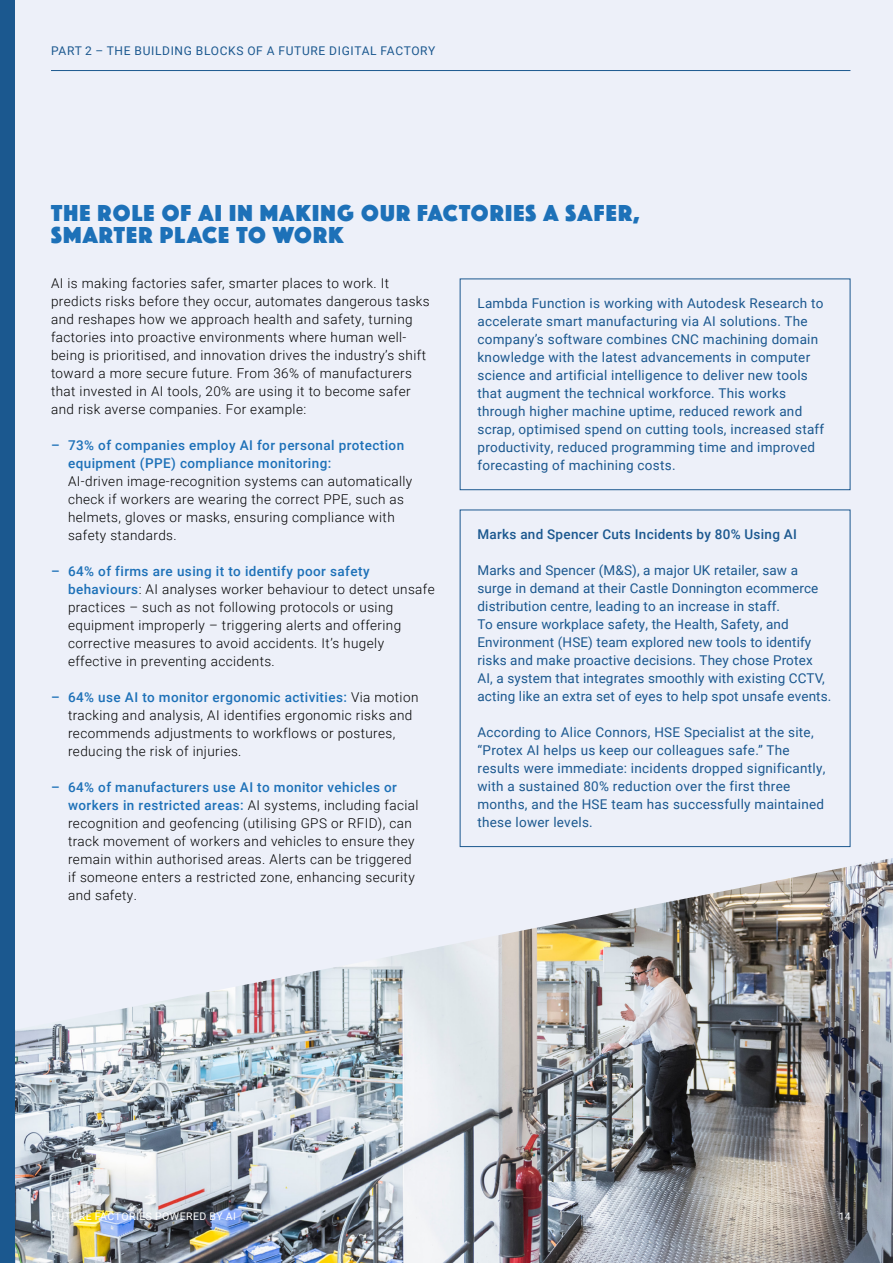
<style>
.page{position:relative;width:893px;height:1263px;background:#edf0f9}
.page>*{position:absolute;margin:0;border:0;box-sizing:border-box;transform-origin:0 0}
.t1{font:24px/22.5px "Phosphate Solid";letter-spacing:.05em;color:#1d71b8}
.t2{font:300 13.5px/18px "Roboto";letter-spacing:.03em;color:#000}
.t3{font:13.5px/18px "Roboto";letter-spacing:.02em;color:#1b588f}
.t4{font:500 13.5px/18px "Roboto";letter-spacing:.03em;color:#1d71b8}
.t5{font:500 13.5px "Roboto";letter-spacing:.02em;color:#1b588f}
.t6{font:12px "Roboto";letter-spacing:.055em;color:#1b588f}
.t7{font:10.5px "Roboto";letter-spacing:.045em;color:#fff}
.s1{font-weight:500;color:#1d71b8}
</style>
<div class="page">
<hr style="left:51px;top:70px;width:799px;height:1px;background:#1b588f">
<img style="left:14px;top:858px;width:879px;height:405px">
<div style="left:460px;top:279px;width:390px;height:211px;border:1px solid #1b588f"></div>
<div style="left:0;top:0;width:14px;height:1263px;background:#1b588f"></div>
<p class="t6" style="left:51px;top:42px;width:385px">PART 2 – THE BUILDING BLOCKS OF A FUTURE DIGITAL FACTORY</p>
<h1 class="t1" style="left:51px;top:200px;width:590px">THE ROLE OF AI IN MAKING OUR FACTORIES A SAFER,<br>SMARTER PLACE TO WORK</h1>
<p class="t2" style="left:51px;top:274px;width:380px">AI is making factories safer, smarter places to work. It predicts risks before they occur, automates dangerous tasks and reshapes how we approach health and safety, turning factories into proactive environments where human well&shy;being is prioritised, and innovation drives the industry’s shift toward a more secure future. From 36% of manufacturers that invested in AI tools, 20% are using it to become safer and risk averse companies. For example:</p>
<p class="t4" style="left:68px;top:436px;width:338px;text-indent:-17px">– 73% of companies employ AI for personal protection equipment (PPE) compliance monitoring:</p>
<p class="t2" style="left:68px;top:472px;width:346px">AI-driven image-recognition systems can automatically check if workers are wearing the correct PPE, such as helmets, gloves or masks, ensuring compliance with safety standards.</p>
<p class="t2" style="left:68px;top:562px;width:368px;text-indent:-17px"><span class="s1">– 64% of firms are using it to identify poor safety behaviours</span>: AI analyses worker behaviour to detect unsafe practices – such as not following protocols or using equipment improperly – triggering alerts and offering corrective measures to avoid accidents. It’s hugely effective in preventing accidents.</p>
<p class="t2" style="left:68px;top:688px;width:352px;text-indent:-17px"><span class="s1">– 64% use AI to monitor ergonomic activities:</span> Via motion tracking and analysis, AI identifies ergonomic risks and recommends adjustments to workflows or postures, reducing the risk of injuries.</p>
<p class="t2" style="left:68px;top:778px;width:352px;text-indent:-17px"><span class="s1">– 64% of manufacturers use AI to monitor vehicles or workers in restricted areas:</span> AI systems, including facial recognition and geofencing (utilising GPS or RFID), can track movement of workers and vehicles to ensure they remain within authorised areas. Alerts can be triggered if someone enters a restricted zone, enhancing security and safety.</p>
<p class="t3" style="left:477px;top:294px;width:348px">Lambda Function is working with Autodesk Research to accelerate smart manufacturing via AI solutions. The company’s software combines CNC machining domain knowledge with the latest advancements in computer science and artificial intelligence to deliver new tools that augment the technical workforce. This works through higher machine uptime, reduced rework and scrap, optimised spend on cutting tools, increased staff productivity, reduced programming time and improved forecasting of machining costs.</p>
<p class="t5" style="left:477px;top:525px;width:321px">Marks and Spencer Cuts Incidents by 80% Using AI</p>
<p class="t3" style="left:477px;top:561px;width:355px">Marks and Spencer (M&amp;S), a major UK retailer, saw a surge in demand at their Castle Donnington ecommerce distribution centre, leading to an increase in staff.<br>To ensure workplace safety, the Health, Safety, and Environment (HSE) team explored new tools to identify risks and make proactive decisions. They chose Protex<br>AI, a system that integrates smoothly with existing CCTV, acting like an extra set of eyes to help spot unsafe events.</p>
<p class="t3" style="left:477px;top:723px;width:349px">According to Alice Connors, HSE Specialist at the site, “Protex AI helps us keep our colleagues safe.” The results were immediate: incidents dropped significantly, with a sustained 80% reduction over the first three months, and the HSE team has successfully maintained these lower levels.</p>
<p class="t7" style="left:51px;top:1209px;width:186px">FUTURE FACTORIES POWERED BY AI</p>
<p class="t7" style="left:839px;top:1209px;width:13px">14</p>
</div>
